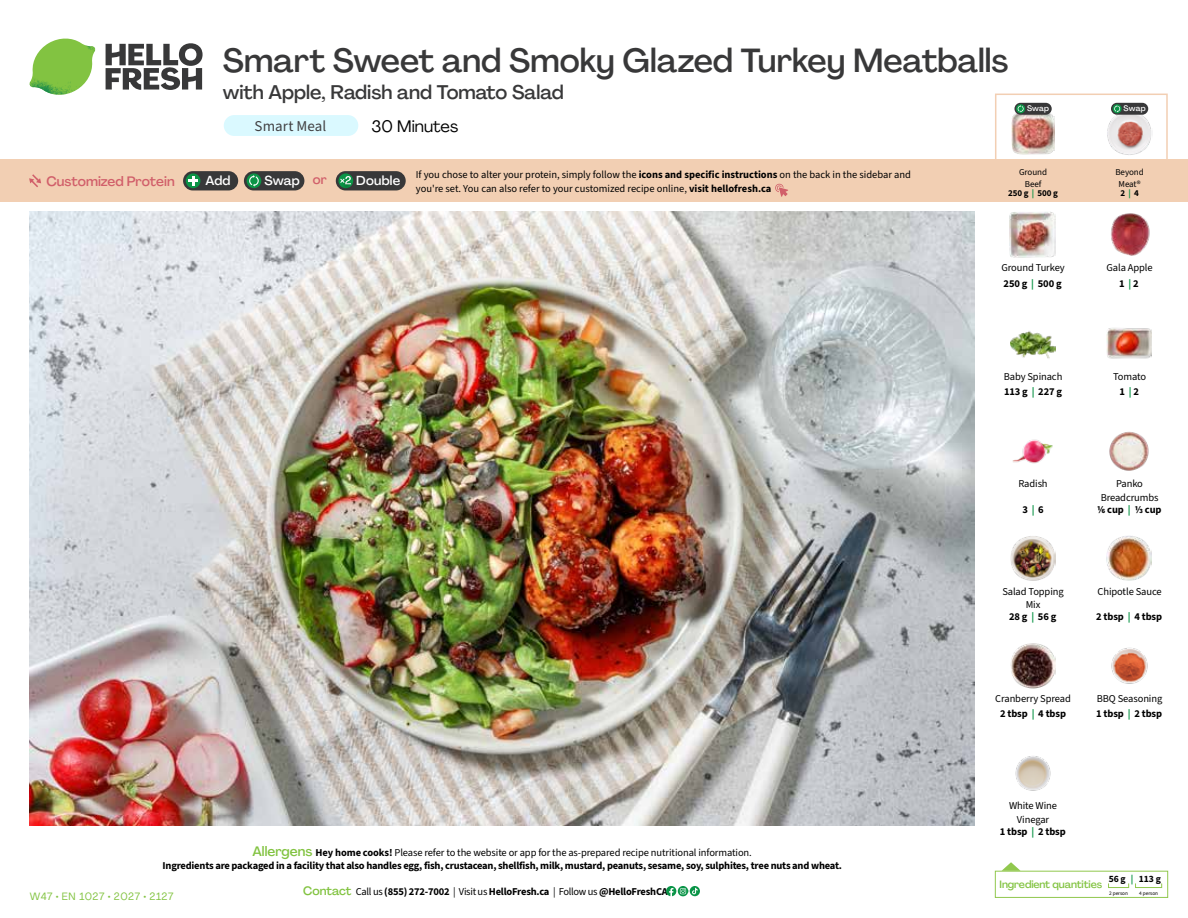
<style>
.page{position:relative;width:1188px;height:918px;background:#fff}
.page>*{position:absolute;margin:0;border:0;box-sizing:border-box;transform-origin:0 0}
.t1{font:500 33px "Agrandir";color:#383839}
.t2{font:500 19.5px "Agrandir";color:#383839}
.t3{font:16.5px "Agrandir";color:#000}
.t4{font:15px "Source Sans 3";color:#414042}
.t5{font:500 13.5px "Agrandir";color:#d15f6a}
.t6{font:500 12.9px "Agrandir";letter-spacing:.015em;color:#fff}
.t7{font:700 10.5px/13.5px "Source Sans 3";letter-spacing:-.02em;color:#000;text-align:center}
.t8{font:10.5px/14.9px "Source Sans 3";letter-spacing:-.01em;color:#000;text-align:center}
.t9{font:500 10.5px "Agrandir";letter-spacing:-.01em;color:#82c341}
.t10{font:10.5px "Agrandir";letter-spacing:.05em;color:#82c341}
.t11{font:700 9.6px "Source Sans 3";color:#000}
.t12{font:9px/11.6px "Source Sans 3";letter-spacing:-.01em;color:#000;text-align:center}
.t13{font:700 9px "Source Sans 3";color:#000}
.t14{font:500 7.95px "Agrandir";letter-spacing:.01em;color:#fff}
.t15{font:5.25px "Source Sans 3";letter-spacing:-.01em;color:#000}
.s1{color:#d15f6a}
.s2{color:#0b9446}
.s3{font-weight:700}
.s4{font-weight:700;color:#0b9446}
.s5{font-family:"Agrandir";font-weight:500;font-size:13.5px;color:#82c341}
.s6{font-weight:400}
.s7{font-family:"Agrandir";font-weight:500;font-size:12px;color:#82c341}
</style>
<div class="page">
<svg style="left:106px;top:43px;width:97px;height:47px"></svg>
<svg style="left:34px;top:39px;width:59px;height:38px"></svg>
<img style="left:65px;top:39px;width:30px;height:25px">
<img style="left:33px;top:60px;width:56px;height:10px">
<img style="left:29px;top:64px;width:58px;height:31px">
<img style="left:64px;top:70px;width:25px;height:24px">
<img style="left:30px;top:211px;width:945px;height:615px">
<svg style="left:690px;top:886px;width:10px;height:10px"></svg>
<svg style="left:666px;top:886px;width:32px;height:10px"></svg>
<svg style="left:1002px;top:862px;width:19px;height:9px"></svg>
<div style="left:995px;top:871px;width:173px;height:27px;border:1px solid #91c84e"></div>
<div style="left:1108px;top:883px;width:21px;height:5px;border:1px solid #91c84e"></div>
<div style="left:1135px;top:883px;width:27px;height:5px;border:1px solid #91c84e"></div>
<img style="left:1011px;top:331px;width:45px;height:28px">
<img style="left:1106px;top:328px;width:46px;height:31px">
<img style="left:1012px;top:439px;width:41px;height:25px">
<img style="left:1109px;top:431px;width:40px;height:40px">
<img style="left:1011px;top:536px;width:45px;height:45px">
<img style="left:1106px;top:536px;width:46px;height:45px">
<img style="left:1011px;top:643px;width:45px;height:45px">
<img style="left:1015px;top:756px;width:36px;height:35px">
<img style="left:1111px;top:213px;width:39px;height:43px">
<img style="left:1010px;top:212px;width:45px;height:45px">
<img style="left:1111px;top:647px;width:37px;height:37px">
<div style="left:0;top:160px;width:1188px;height:42px;background:#f2cfb3"></div>
<svg style="left:29px;top:174px;width:12px;height:13px"></svg>
<div style="left:336px;top:171px;width:70px;height:19px;background:#383839;border-radius:10px"></div>
<svg style="left:338px;top:173px;width:15px;height:15px"></svg>
<div style="left:341px;top:180px;width:11px;height:11px;background:#000;opacity:.35"></div>
<svg style="left:339px;top:176px;width:12px;height:8px"></svg>
<div style="left:244px;top:171px;width:60px;height:19px;background:#383839;border-radius:10px"></div>
<div style="left:247px;top:173px;width:14px;height:15px;background:#0b9446;border-radius:50%"></div>
<svg style="left:249px;top:175px;width:10px;height:12px"></svg>
<div style="left:183px;top:171px;width:55px;height:19px;background:#383839;border-radius:10px"></div>
<div style="left:186px;top:173px;width:14px;height:15px;background:#0b9446;border-radius:50%"></div>
<svg style="left:188px;top:176px;width:10px;height:10px"></svg>
<svg style="left:775px;top:183px;width:13px;height:14px"></svg>
<div style="left:995px;top:94px;width:173px;height:69px;border:2px solid #f2cfb3"></div>
<img style="left:1107px;top:111px;width:44px;height:44px">
<img style="left:1011px;top:113px;width:44px;height:42px">
<div style="left:1111px;top:103px;width:37px;height:12px;background:#383839;border-radius:6px"></div>
<svg style="left:1113px;top:104px;width:9px;height:9px"></svg>
<svg style="left:1114px;top:105px;width:6px;height:7px"></svg>
<div style="left:1014px;top:103px;width:38px;height:12px;background:#383839;border-radius:6px"></div>
<svg style="left:1016px;top:104px;width:9px;height:9px"></svg>
<svg style="left:1018px;top:105px;width:6px;height:7px"></svg>
<div style="left:224px;top:115px;width:134px;height:21px;background:#daf9ff;border-radius:10px"></div>
<h1 class="t1" style="left:223px;top:40px;width:787px">Smart Sweet and Smoky Glazed Turkey Meatballs</h1>
<h2 class="t2" style="left:223px;top:80px;width:342px">with Apple, Radish and Tomato Salad</h2>
<h3 class="t3" style="left:372px;top:116px;width:88px">30 Minutes</h3>
<h3 class="t4" style="left:255px;top:116px;width:73px">Smart Meal</h3>
<p class="t14" style="left:1027px;top:104px;width:24px">Swap</p>
<p class="t14" style="left:1124px;top:104px;width:24px">Swap</p>
<p class="t5" style="left:46px;top:173px;width:130px">Customized Protein</p>
<p class="t6" style="left:205px;top:172px;width:27px">Add</p>
<p class="t6" style="left:264px;top:172px;width:64px">Swap <span class="s1">or</span></p>
<p class="t6" style="left:356px;top:172px;width:45px">Double</p>
<p class="t12" style="left:1115px;top:166px;width:30px">Beyond<br>Meat®</p>
<p class="t13" style="left:1120px;top:187px;width:20px">2 <span class="s2">|</span> 4</p>
<p class="t12" style="left:1019px;top:166px;width:29px">Ground<br>Beef</p>
<p class="t13" style="left:1008px;top:187px;width:51px">250 g <span class="s2">|</span> 500 g</p>
<p class="t8" style="left:416px;top:168px;width:497px;line-height:13.5px;text-align:left">If you chose to alter your protein, simply follow the <span class="s3">icons and specific instructions</span> on the back in the sidebar and you're set. You can also refer to your customized recipe online, <span class="s3">visit hellofresh.ca</span></p>
<p class="t8" style="left:1001px;top:259px;width:65px;line-height:16.4px;text-align:left">Ground Turkey<br><span class="s3">250 g</span> <span class="s4">|</span> <span class="s3">500 g</span></p>
<p class="t8" style="left:1107px;top:259px;width:48px;line-height:16.4px">Gala Apple<br><span class="s3">1</span> <span class="s4">|</span> <span class="s3">2</span></p>
<p class="t8" style="left:1004px;top:369px;width:60px;text-align:left">Baby Spinach<br><span class="s3">113 g</span> <span class="s4">|</span> <span class="s3">227 g</span></p>
<p class="t8" style="left:1113px;top:369px;width:35px">Tomato<br><span class="s3">1</span> <span class="s4">|</span> <span class="s3">2</span></p>
<p class="t8" style="left:1018px;top:476px;width:31px">Radish</p>
<p class="t7" style="left:1022px;top:503px;width:23px">3 <span class="s2">|</span> 6</p>
<p class="t8" style="left:1002px;top:584px;width:63px;line-height:13.5px">Salad Topping<br>Mix</p>
<p class="t7" style="left:1009px;top:610px;width:49px">28 g <span class="s2">|</span> 56 g</p>
<p class="t8" style="left:1101px;top:477px;width:59px;line-height:13.5px">Panko<br>Breadcrumbs</p>
<p class="t7" style="left:1097px;top:503px;width:66px">1/6 cup <span class="s2">|</span> 1/3 cup</p>
<p class="t8" style="left:1098px;top:584px;width:66px">Chipotle Sauce</p>
<p class="t7" style="left:1096px;top:610px;width:67px">2 tbsp <span class="s2">|</span> 4 tbsp</p>
<p class="t8" style="left:995px;top:691px;width:77px">Cranberry Spread<br><span class="s3">2 tbsp</span> <span class="s4">|</span> <span class="s3">4 tbsp</span></p>
<p class="t8" style="left:1096px;top:691px;width:68px;text-align:left">BBQ Seasoning<br><span class="s3">1 tbsp</span> <span class="s4">|</span> <span class="s3">2 tbsp</span></p>
<p class="t7" style="left:163px;top:846px;width:681px"><span class="s5">Allergens</span> Hey home cooks! <span class="s6">Please refer to the website or app for the as-prepared recipe nutritional information.<br></span>Ingredients are packaged in a facility that also handles egg, fish, crustacean, shellfish, milk, mustard, peanuts, sesame, soy, sulphites, tree nuts and wheat.</p>
<p class="t10" style="left:30px;top:890px;width:145px">W47 • EN 1027 • 2027 • 2127</p>
<p class="t7" style="left:303px;top:886px;width:366px"><span class="s7">Contact</span> <span class="s6">Call us</span> (855) 272-7002 <span class="s6">| Visit us</span> HelloFresh.ca <span class="s6">| Follow us</span> @HelloFreshCA</p>
<p class="t8" style="left:1009px;top:799px;width:50px;line-height:13.5px">White Wine<br>Vinegar</p>
<p class="t7" style="left:1000px;top:825px;width:67px">1 tbsp <span class="s2">|</span> 2 tbsp</p>
<p class="t11" style="left:1109px;top:872px;width:54px">56 g <span class="s2">|</span> 113 g</p>
<p class="t15" style="left:1109px;top:890px;width:20px">2 person</p>
<p class="t15" style="left:1139px;top:890px;width:20px">4 person</p>
<p class="t9" style="left:1000px;top:878px;width:104px">Ingredient quantities</p>
</div>
